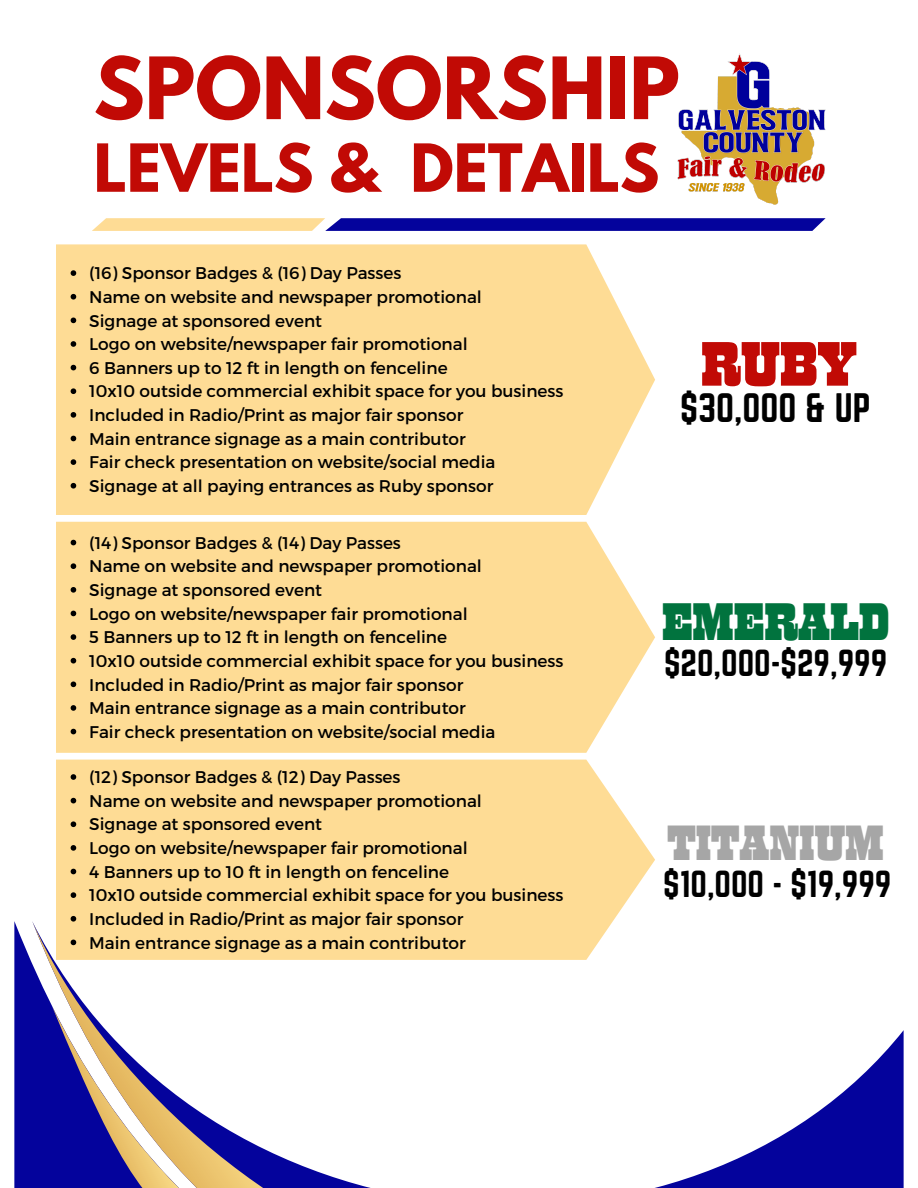
<style>
.page{position:relative;width:918px;height:1188px;background:#fff}
.page>*{position:absolute;margin:0;border:0;box-sizing:border-box;transform-origin:0 0}
.t1{font:700 76.05px "League Spartan";color:#c10a05}
.t2{font:700 58.65px "League Spartan";color:#c10a05}
.t3{font:57px "PL Barnum Block";color:#c10a05}
.t4{font:48px "PL Barnum Block";color:#01733e}
.t5{font:45px "PL Barnum Block";color:#a6a6a6}
.t6{font:36px "Norwester";color:#000}
.t7{font:33px "Norwester";color:#000}
.t8{font:16.95px "Montserrat";color:#000}
</style>
<div class="page">
<svg style="left:655px;top:1031px;width:248px;height:157px"></svg>
<svg style="left:14px;top:921px;width:18px;height:267px;background:#1c1ca5"></svg>
<svg style="left:32px;top:921px;width:339px;height:267px"></svg>
<svg style="left:52px;top:1007px;width:226px;height:181px"></svg>
<svg style="left:92px;top:218px;width:734px;height:13px;background:#5b519f"></svg>
<img style="left:678px;top:54px;width:148px;height:150px">
<div style="left:56px;top:244px;width:599px;height:271px;background:#fedc95"></div>
<svg style="left:71px;top:270px;width:5px;height:6px"></svg>
<svg style="left:71px;top:294px;width:5px;height:6px"></svg>
<svg style="left:71px;top:318px;width:5px;height:5px"></svg>
<svg style="left:71px;top:341px;width:5px;height:6px"></svg>
<svg style="left:71px;top:365px;width:5px;height:5px"></svg>
<svg style="left:71px;top:388px;width:5px;height:6px"></svg>
<svg style="left:71px;top:412px;width:5px;height:6px"></svg>
<svg style="left:71px;top:436px;width:5px;height:5px"></svg>
<svg style="left:71px;top:459px;width:5px;height:6px"></svg>
<svg style="left:71px;top:483px;width:5px;height:6px"></svg>
<div style="left:56px;top:522px;width:599px;height:231px;background:#fedc95"></div>
<svg style="left:71px;top:540px;width:5px;height:5px"></svg>
<svg style="left:71px;top:563px;width:5px;height:6px"></svg>
<svg style="left:71px;top:587px;width:5px;height:6px"></svg>
<svg style="left:71px;top:611px;width:5px;height:5px"></svg>
<svg style="left:71px;top:634px;width:5px;height:6px"></svg>
<svg style="left:71px;top:658px;width:5px;height:6px"></svg>
<svg style="left:71px;top:682px;width:5px;height:5px"></svg>
<svg style="left:71px;top:705px;width:5px;height:6px"></svg>
<svg style="left:71px;top:729px;width:5px;height:5px"></svg>
<div style="left:56px;top:760px;width:599px;height:200px;background:#fedc95"></div>
<svg style="left:71px;top:774px;width:5px;height:6px"></svg>
<svg style="left:71px;top:798px;width:5px;height:5px"></svg>
<svg style="left:71px;top:821px;width:5px;height:6px"></svg>
<svg style="left:71px;top:845px;width:5px;height:6px"></svg>
<svg style="left:71px;top:869px;width:5px;height:5px"></svg>
<svg style="left:71px;top:892px;width:5px;height:6px"></svg>
<svg style="left:71px;top:916px;width:5px;height:6px"></svg>
<svg style="left:71px;top:940px;width:5px;height:5px"></svg>
<p class="t1" style="left:94px;top:51px;width:588px">SPONSORSHIP</p>
<p class="t2" style="left:94px;top:139px;width:567px">LEVELS &amp; DETAILS</p>
<p class="t8" style="left:89px;top:262px;width:314px">(16) Sponsor Badges &amp; (16) Day Passes</p>
<h2 class="t8" style="left:89px;top:286px;width:394px">Name on website and newspaper promotional</h2>
<p class="t8" style="left:89px;top:309px;width:234px">Signage at sponsored event</p>
<p class="t8" style="left:89px;top:333px;width:380px">Logo on website/newspaper fair promotional</p>
<p class="t8" style="left:89px;top:357px;width:360px">6 Banners up to 12 ft in length on fenceline</p>
<p class="t8" style="left:89px;top:380px;width:476px">10x10 outside commercial exhibit space for you business</p>
<p class="t8" style="left:89px;top:404px;width:376px">Included in Radio/Print as major fair sponsor</p>
<p class="t8" style="left:89px;top:428px;width:378px">Main entrance signage as a main contributor</p>
<p class="t8" style="left:89px;top:451px;width:408px">Fair check presentation on website/social media</p>
<p class="t8" style="left:89px;top:475px;width:406px">Signage at all paying entrances as Ruby sponsor</p>
<p class="t8" style="left:89px;top:532px;width:313px">(14) Sponsor Badges &amp; (14) Day Passes</p>
<p class="t8" style="left:89px;top:555px;width:394px">Name on website and newspaper promotional</p>
<h3 class="t8" style="left:89px;top:579px;width:234px">Signage at sponsored event</h3>
<h5 class="t8" style="left:89px;top:603px;width:380px">Logo on website/newspaper fair promotional</h5>
<p class="t8" style="left:89px;top:626px;width:359px">5 Banners up to 12 ft in length on fenceline</p>
<p class="t8" style="left:89px;top:650px;width:476px">10x10 outside commercial exhibit space for you business</p>
<p class="t8" style="left:89px;top:673px;width:376px">Included in Radio/Print as major fair sponsor</p>
<p class="t8" style="left:89px;top:697px;width:378px">Main entrance signage as a main contributor</p>
<p class="t8" style="left:89px;top:721px;width:408px">Fair check presentation on website/social media</p>
<p class="t8" style="left:89px;top:766px;width:313px">(12) Sponsor Badges &amp; (12) Day Passes</p>
<p class="t8" style="left:89px;top:790px;width:394px">Name on website and newspaper promotional</p>
<p class="t8" style="left:89px;top:813px;width:234px">Signage at sponsored event</p>
<p class="t8" style="left:89px;top:837px;width:380px">Logo on website/newspaper fair promotional</p>
<h4 class="t8" style="left:89px;top:861px;width:361px">4 Banners up to 10 ft in length on fenceline</h4>
<h6 class="t8" style="left:89px;top:884px;width:476px">10x10 outside commercial exhibit space for you business</h6>
<p class="t8" style="left:89px;top:908px;width:376px">Included in Radio/Print as major fair sponsor</p>
<p class="t8" style="left:89px;top:932px;width:378px">Main entrance signage as a main contributor</p>
<p class="t3" style="left:701px;top:323px;width:157px">RUBY</p>
<p class="t6" style="left:680px;top:386px;width:192px">$30,000 &amp; UP</p>
<p class="t4" style="left:662px;top:587px;width:229px">EMERALD</p>
<h4 class="t7" style="left:664px;top:643px;width:225px">$20,000-$29,999</h4>
<p class="t5" style="left:667px;top:811px;width:218px">TITANIUM</p>
<h6 class="t7" style="left:663px;top:864px;width:230px">$10,000 - $19,999</h6>
</div>
